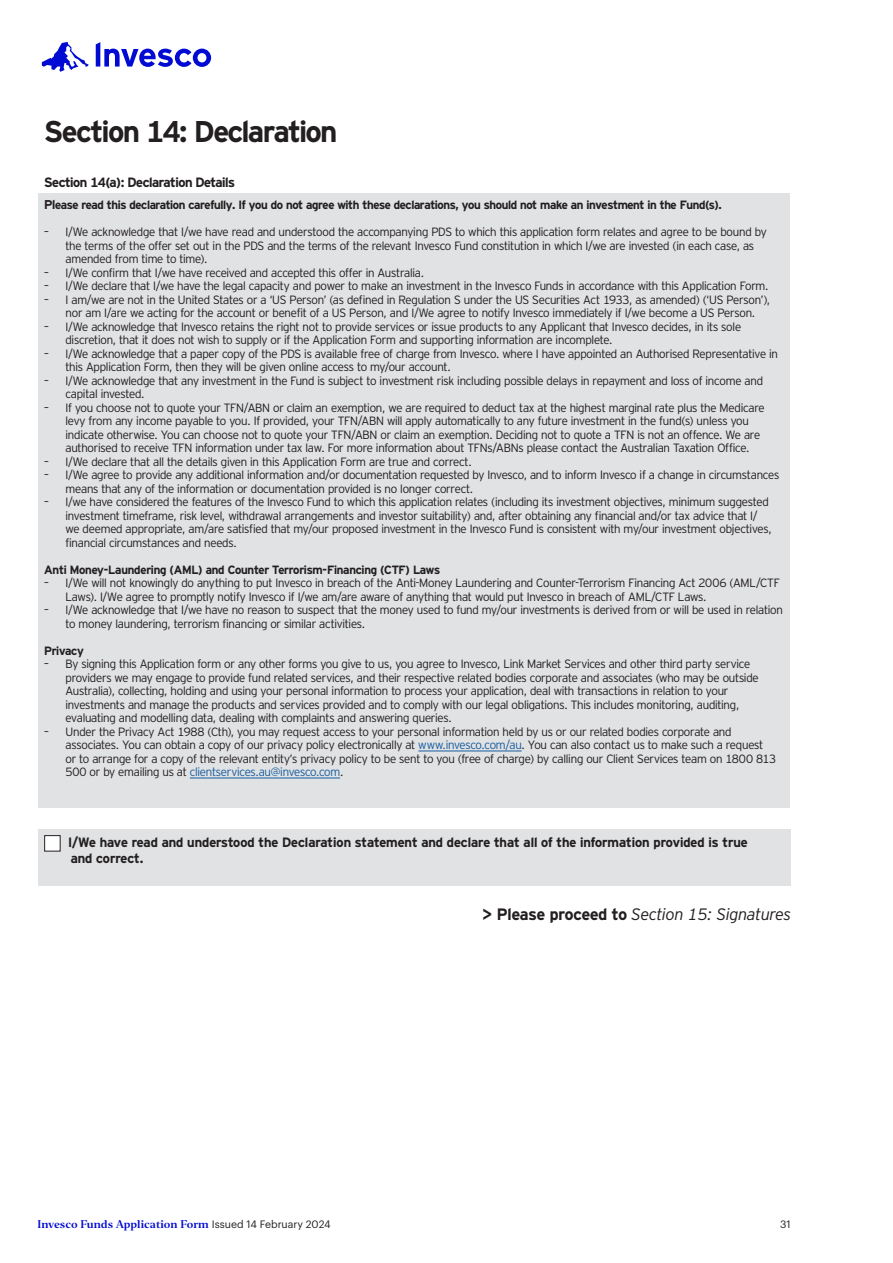
<style>
.page{position:relative;width:893px;height:1263px;background:#fff}
.page>*{position:absolute;margin:0;border:0;box-sizing:border-box;transform-origin:0 0}
.t1{font:700 30px "Invesco Interstate";letter-spacing:-.035em;color:#231f20}
.t2{font:italic 300 16.5px "Invesco Interstate";color:#231f20}
.t3{font:700 13.5px/16.2px "Invesco Interstate";color:#231f20}
.t4{font:700 13.5px "Invesco Interstate";letter-spacing:-.03em;color:#231f20}
.t5{font:300 12px/13.5px "Invesco Interstate";letter-spacing:-.02em;color:#231f20}
.t6{font:700 12px "Invesco Interstate";letter-spacing:-.03em;color:#231f20}
.t7{font:10.5px "Invesco Editor";color:#000ad2}
.t8{font:10.5px "Graphik";color:#231f20}
.s1{font-size:12.75px}
.s2{color:#175d9e}
.s3{font-weight:700;font-style:normal}
.s4{font-family:"Graphik";color:#231f20}
</style>
<div class="page">
<svg style="left:42px;top:42px;width:47px;height:30px"></svg>
<svg style="left:96px;top:42px;width:115px;height:25px"></svg>
<div style="left:38px;top:193px;width:752px;height:615px;background:#e1e2e4"></div>
<hr style="left:418px;top:751px;width:104px;height:1px;background:#175d9e">
<hr style="left:190px;top:778px;width:150px;height:1px;background:#175d9e">
<div style="left:38px;top:829px;width:753px;height:57px;background:#e1e2e4"></div>
<div style="left:45px;top:836px;width:15px;height:15px;background:#fff"></div>
<div style="left:44px;top:835px;width:17px;height:16px;border:1px solid #231f20"></div>
<h1 class="t1" style="left:44px;top:114px;width:294px">Section 14: Declaration</h1>
<p class="t4" style="left:44px;top:174px;width:192px">Section 14(a): Declaration Details</p>
<p class="t6" style="left:44px;top:198px;width:679px"><span class="s1">Pl</span>ease read this declaration carefully. If you do not agree with these declarations, you should not make an investment in the Fund(s).</p>
<p class="t5" style="left:66px;top:225px;width:703px;text-indent:-21px">— I/We acknowledge that I/we have read and understood the accompanying PDS to which this application form relates and agree to be bound by the terms of the offer set out in the PDS and the terms of the relevant Invesco Fund constitution in which I/we are invested (in each case, as amended from time to time).</p>
<p class="t5" style="left:44px;top:266px;width:381px">— I/We confirm that I/we have received and accepted this offer in Australia.</p>
<p class="t5" style="left:44px;top:279px;width:726px">— I/We declare that I/we have the legal capacity and power to make an investment in the Invesco Funds in accordance with this Application Form.</p>
<p class="t5" style="left:44px;top:293px;width:727px;text-align:center">— I am/we are not in the United States or a ‘US Person’ (as defined in Regulation S under the US Securities Act 1933, as amended) (‘US Person’), nor am I/are we acting for the account or benefit of a US Person, and I/We agree to notify Invesco immediately if I/we become a US Person.</p>
<p class="t5" style="left:66px;top:320px;width:677px;text-indent:-21px">— I/We acknowledge that Invesco retains the right not to provide services or issue products to any Applicant that Invesco decides, in its sole discretion, that it does not wish to supply or if the Application Form and supporting information are incomplete.</p>
<p class="t5" style="left:66px;top:347px;width:714px;text-indent:-21px">— I/We acknowledge that a paper copy of the PDS is available free of charge from Invesco. where I have appointed an Authorised Representative in this Application Form, then they will be given online access to my/our account.</p>
<p class="t5" style="left:66px;top:374px;width:699px;text-indent:-21px">— I/We acknowledge that any investment in the Fund is subject to investment risk including possible delays in repayment and loss of income and capital invested.</p>
<p class="t5" style="left:66px;top:401px;width:701px;text-indent:-21px">— If you choose not to quote your TFN/ABN or claim an exemption, we are required to deduct tax at the highest marginal rate plus the Medicare levy from any income payable to you. If provided, your TFN/ABN will apply automatically to any future investment in the fund(s) unless you indicate otherwise. You can choose not to quote your TFN/ABN or claim an exemption. Deciding not to quote a TFN is not an offence. We are authorised to receive TFN information under tax law. For more information about TFNs/ABNs please contact the Australian Taxation Office.</p>
<p class="t5" style="left:44px;top:455px;width:429px">— I/We declare that all the details given in this Application Form are true and correct.</p>
<p class="t5" style="left:66px;top:468px;width:715px;text-indent:-21px">— I/We agree to provide any additional information and/or documentation requested by Invesco, and to inform Invesco if a change in circumstances means that any of the information or documentation provided is no longer correct.</p>
<p class="t5" style="left:66px;top:495px;width:708px;text-indent:-21px">— I/we have considered the features of the Invesco Fund to which this application relates (including its investment objectives, minimum suggested investment timeframe, risk level, withdrawal arrangements and investor suitability) and, after obtaining any financial and/or tax advice that I/ we deemed appropriate, am/are satisfied that my/our proposed investment in the Invesco Fund is consistent with my/our investment objectives, financial circumstances and needs.</p>
<p class="t6" style="left:44px;top:562px;width:397px">Anti Money-Laundering (AML) and Counter Terrorism-Financing (CTF) Laws</p>
<p class="t5" style="left:66px;top:576px;width:716px;text-indent:-21px">— I/We will not knowingly do anything to put Invesco in breach of the Anti-Money Laundering and Counter-Terrorism Financing Act 2006 (AML/CTF<br>Laws). I/We agree to promptly notify Invesco if I/we am/are aware of anything that would put Invesco in breach of AML/CTF Laws.</p>
<p class="t5" style="left:66px;top:603px;width:719px;text-indent:-21px">— I/We acknowledge that I/we have no reason to suspect that the money used to fund my/our investments is derived from or will be used in relation to money laundering, terrorism financing or similar activities.</p>
<p class="t6" style="left:44px;top:643px;width:41px">Privacy</p>
<p class="t5" style="left:66px;top:657px;width:695px;text-indent:-21px">— By signing this Application form or any other forms you give to us, you agree to Invesco, Link Market Services and other third party service providers we may engage to provide fund related services, and their respective related bodies corporate and associates (who may be outside Australia), collecting, holding and using your personal information to process your application, deal with transactions in relation to your investments and manage the products and services provided and to comply with our legal obligations. This includes monitoring, auditing, evaluating and modelling data, dealing with complaints and answering queries.</p>
<p class="t5" style="left:66px;top:725px;width:712px;text-indent:-21px">— Under the Privacy Act 1988 (Cth), you may request access to your personal information held by us or our related bodies corporate and associates. You can obtain a copy of our privacy policy electronically at <span class="s2">www.invesco.com/au</span>. You can also contact us to make such a request or to arrange for a copy of the relevant entity’s privacy policy to be sent to you (free of charge) by calling our Client Services team on 1800 813<br>500 or by emailing us at <span class="s2">clientservices.au@invesco.com</span>.</p>
<p class="t3" style="left:68px;top:834px;width:681px">I/We have read and understood the Declaration statement and declare that all of the information provided is true and correct.</p>
<h2 class="t2" style="left:482px;top:905px;width:310px"><span class="s3">&gt; Please proceed to</span> Section 15: Signatures</h2>
<p class="t7" style="left:38px;top:1218px;width:295px">Invesco Funds Application Form <span class="s4">Issued 14 February 2024</span></p>
<p class="t8" style="left:780px;top:1217px;width:12px">31</p>
</div>
